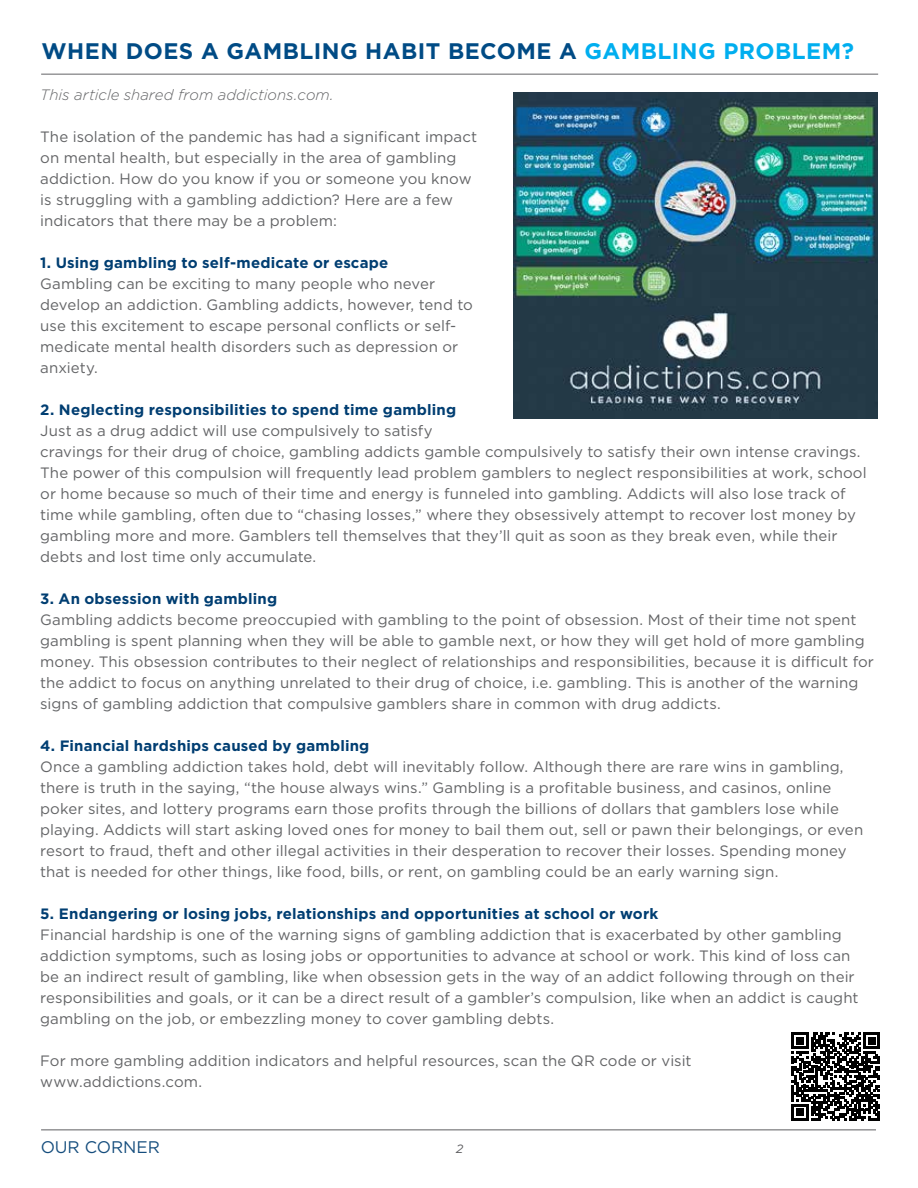
<style>
.page{position:relative;width:918px;height:1188px;background:#fff}
.page>*{position:absolute;margin:0;border:0;box-sizing:border-box;transform-origin:0 0}
.t1{font:700 22.5px "Gotham";letter-spacing:.02em;color:#004b85}
.t2{font:16.8px "Gotham";color:#003e72}
.t3{font:15px/21px "Gotham";letter-spacing:.005em;color:#636466}
.t4{font:700 15px "Gotham";letter-spacing:.01em;color:#003e72}
.t5{font:italic 300 15px "Gotham";color:#636466}
.t6{font:italic 12px "Gotham";color:#5d5d60}
.s1{color:#00aeef}
</style>
<div class="page">
<hr style="left:41px;top:1130px;width:835px;height:1px;background:#5d5d60">
<hr style="left:41px;top:74px;width:837px;height:1px;background:#636466">
<svg style="left:792px;top:1032px;width:88px;height:89px"></svg>
<img style="left:513px;top:92px;width:365px;height:326px">
<h1 class="t1" style="left:42px;top:36px;width:814px">WHEN DOES A GAMBLING HABIT BECOME A <span class="s1">GAMBLING PROBLEM?</span></h1>
<p class="t5" style="left:40px;top:86px;width:295px">This article shared from addictions.com.</p>
<p class="t3" style="left:40px;top:126px;width:439px">The isolation of the pandemic has had a significant impact on mental health, but especially in the area of gambling addiction. How do you know if you or someone you know is struggling with a gambling addiction? Here are a few indicators that there may be a problem:</p>
<p class="t4" style="left:40px;top:253px;width:350px">1. Using gambling to self-medicate or escape</p>
<p class="t3" style="left:40px;top:273px;width:434px">Gambling can be exciting to many people who never develop an addiction. Gambling addicts, however, tend to use this excitement to escape personal conflicts or self&shy;medicate mental health disorders such as depression or anxiety.</p>
<p class="t4" style="left:40px;top:400px;width:418px">2. Neglecting responsibilities to spend time gambling</p>
<p class="t3" style="left:40px;top:420px;width:828px">Just as a drug addict will use compulsively to satisfy<br>cravings for their drug of choice, gambling addicts gamble compulsively to satisfy their own intense cravings.<br>The power of this compulsion will frequently lead problem gamblers to neglect responsibilities at work, school or home because so much of their time and energy is funneled into gambling. Addicts will also lose track of time while gambling, often due to “chasing losses,” where they obsessively attempt to recover lost money by gambling more and more. Gamblers tell themselves that they’ll quit as soon as they break even, while their debts and lost time only accumulate.</p>
<p class="t4" style="left:40px;top:589px;width:238px">3. An obsession with gambling</p>
<p class="t3" style="left:40px;top:609px;width:835px">Gambling addicts become preoccupied with gambling to the point of obsession. Most of their time not spent gambling is spent planning when they will be able to gamble next, or how they will get hold of more gambling money. This obsession contributes to their neglect of relationships and responsibilities, because it is difficult for the addict to focus on anything unrelated to their drug of choice, i.e. gambling. This is another of the warning signs of gambling addiction that compulsive gamblers share in common with drug addicts.</p>
<p class="t4" style="left:40px;top:736px;width:331px">4. Financial hardships caused by gambling</p>
<p class="t3" style="left:40px;top:756px;width:825px">Once a gambling addiction takes hold, debt will inevitably follow. Although there are rare wins in gambling, there is truth in the saying, “the house always wins.” Gambling is a profitable business, and casinos, online poker sites, and lottery programs earn those profits through the billions of dollars that gamblers lose while playing. Addicts will start asking loved ones for money to bail them out, sell or pawn their belongings, or even resort to fraud, theft and other illegal activities in their desperation to recover their losses. Spending money that is needed for other things, like food, bills, or rent, on gambling could be an early warning sign.</p>
<p class="t4" style="left:40px;top:904px;width:620px">5. Endangering or losing jobs, relationships and opportunities at school or work</p>
<p class="t3" style="left:40px;top:924px;width:820px">Financial hardship is one of the warning signs of gambling addiction that is exacerbated by other gambling addiction symptoms, such as losing jobs or opportunities to advance at school or work. This kind of loss can be an indirect result of gambling, like when obsession gets in the way of an addict following through on their responsibilities and goals, or it can be a direct result of a gambler’s compulsion, like when an addict is caught gambling on the job, or embezzling money to cover gambling debts.</p>
<p class="t3" style="left:40px;top:1050px;width:653px">For more gambling addition indicators and helpful resources, scan the QR code or visit www.addictions.com.</p>
<p class="t2" style="left:40px;top:1136px;width:121px">OUR CORNER</p>
<p class="t6" style="left:456px;top:1141px;width:9px">2</p>
</div>
